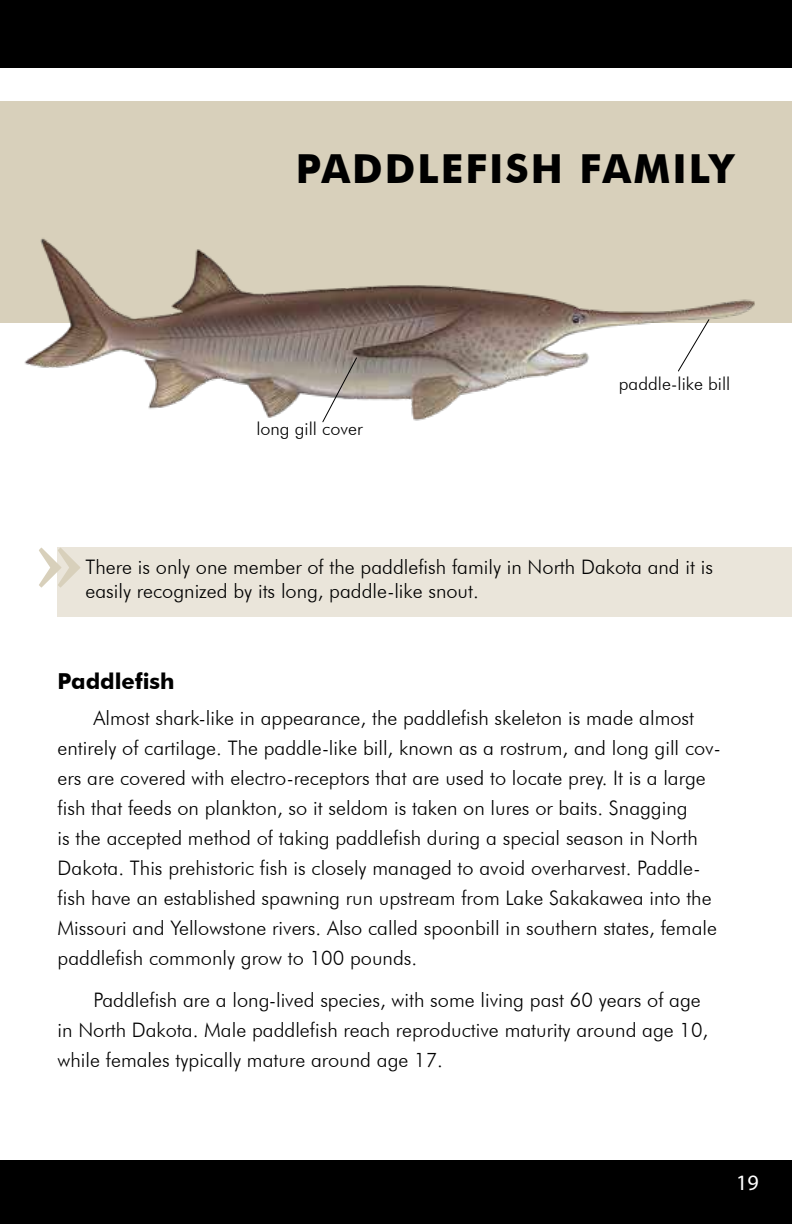
<style>
.page{position:relative;width:792px;height:1224px;background:#fff}
.page>*{position:absolute;margin:0;border:0;box-sizing:border-box;transform-origin:0 0}
.t1{font:700 40px "Futura BT";letter-spacing:.05em;color:#000}
.t2{font:700 22px "Futura BT";color:#000}
.t3{font:22px "Myriad Pro";color:#fff}
.t4{font:300 20px/30px "Futura BT";color:#000}
.t5{font:300 18px "Futura BT";color:#000}
</style>
<div class="page">
<div style="left:0;top:101px;width:792px;height:222px;background:#d8d0bb"></div>
<div style="left:58px;top:548px;width:734px;height:69px;background:#eae5da"></div>
<div style="left:0;top:0;width:792px;height:68px;background:#000"></div>
<div style="left:0;top:1160px;width:792px;height:64px;background:#000"></div>
<svg style="left:39px;top:548px;width:41px;height:39px"></svg>
<img style="left:24px;top:238px;width:731px;height:183px">
<svg style="left:321px;top:357px;width:37px;height:66px"></svg>
<svg style="left:677px;top:318px;width:33px;height:54px"></svg>
<h1 class="t1" style="left:296px;top:144px;width:439px">PADDLEFISH FAMILY</h1>
<p class="t5" style="left:256px;top:418px;width:108px">long gill cover</p>
<p class="t5" style="left:619px;top:372px;width:113px">paddle-like bill</p>
<p class="t4" style="left:86px;top:555px;width:629px;line-height:24px">There is only one member of the paddlefish family in North Dakota and it is easily recognized by its long, paddle-like snout.</p>
<p class="t2" style="left:58px;top:668px;width:119px">Paddlefish</p>
<p class="t4" style="left:58px;top:703px;width:665px;text-indent:36px">Almost shark-like in appearance, the paddlefish skeleton is made almost entirely of cartilage. The paddle-like bill, known as a rostrum, and long gill cov&shy;ers are covered with electro-receptors that are used to locate prey. It is a large fish that feeds on plankton, so it seldom is taken on lures or baits. Snagging<br>is the accepted method of taking paddlefish during a special season in North Dakota. This prehistoric fish is closely managed to avoid overharvest. Paddle&shy;fish have an established spawning run upstream from Lake Sakakawea into the Missouri and Yellowstone rivers. Also called spoonbill in southern states, female paddlefish commonly grow to 100 pounds.</p>
<p class="t4" style="left:58px;top:984px;width:652px;text-indent:36px">Paddlefish are a long-lived species, with some living past 60 years of age in North Dakota. Male paddlefish reach reproductive maturity around age 10, while females typically mature around age 17.</p>
<p class="t3" style="left:736px;top:1169px;width:24px">19</p>
</div>
